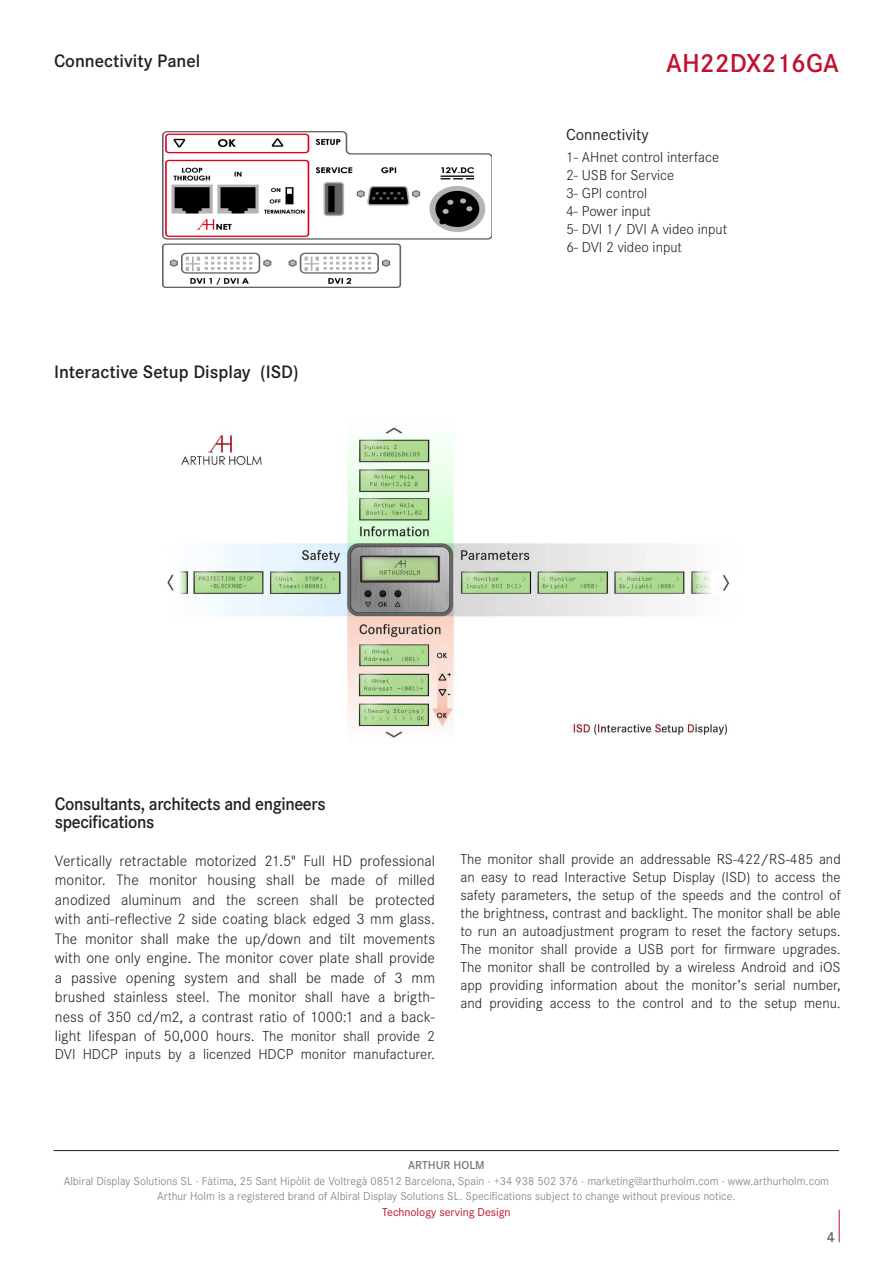
<style>
.page{position:relative;width:893px;height:1263px;background:#fff}
.page>*{position:absolute;margin:0;border:0;box-sizing:border-box;transform-origin:0 0}
.t1{font:600 27px "Corporate S";color:#c3102f}
.t2{font:600 18.75px "Corporate S";letter-spacing:-.015em;color:#231f20;scale:.95 1}
.t3{font:600 18.75px "Corporate S";letter-spacing:-.015em;color:#231f20}
.t4{font:16.5px "Corporate S";color:#231f20}
.t5{font:300 15.75px/19.5px "Corporate S";letter-spacing:.005em;color:#231f20;text-align:justify}
.t6{font:300 15px/18px "Corporate S";color:#231f20;text-align:justify}
.t7{font:600 15px "Corporate S";color:#636366}
.t8{font:300 12px "Corporate S";letter-spacing:.005em;color:#76787b}
.t9{font:12px "Corporate S";color:#c3102f}
.t10{font:600 12px "Corporate S";color:#76787b}
.s1{font-size:15px}
</style>
<div class="page">
<hr style="left:839px;top:1210px;width:1px;height:32px;background:#c3102f">
<hr style="left:54px;top:1150px;width:785px;height:1px;background:#231f20">
<img style="left:167px;top:427px;width:563px;height:311px">
<div style="left:544px;top:720px;width:26px;height:16px;background:#fff"></div>
<img style="left:163px;top:132px;width:329px;height:156px">
<p class="t3" style="left:54px;top:48px;width:148px">Connectivity Panel</p>
<p class="t3" style="left:54px;top:359px;width:246px">Interactive Setup Display (ISD)</p>
<p class="t1" style="left:666px;top:45px;width:174px">AH22DX216GA</p>
<p class="t4" style="left:566px;top:124px;width:84px">Connectivity</p>
<p class="t6" style="left:566px;top:148px;width:155px">1- AHnet control interface</p>
<p class="t6" style="left:566px;top:166px;width:110px">2- USB for Service</p>
<p class="t6" style="left:566px;top:184px;width:83px">3- GPI control</p>
<p class="t6" style="left:566px;top:202px;width:87px">4- Power input</p>
<p class="t6" style="left:566px;top:220px;width:163px">5- DVI 1/ DVI A video input</p>
<p class="t6" style="left:566px;top:238px;width:118px">6- DVI 2 video input</p>
<p class="t2" style="left:55px;top:791px;width:287px">Consultants, architects and engineers</p>
<p class="t2" style="left:55px;top:809px;width:106px">specifications</p>
<p class="t5" style="left:55px;top:850px;width:382px">Vertically retractable motorized 21.5" Full HD professional</p>
<p class="t5" style="left:55px;top:869px;width:382px">monitor. The monitor housing shall be made of milled</p>
<p class="t5" style="left:55px;top:889px;width:382px">anodized aluminum and the screen shall be protected</p>
<p class="t5" style="left:55px;top:908px;width:382px">with anti-reflective 2 side coating black edged 3 mm glass.</p>
<p class="t5" style="left:55px;top:928px;width:382px">The monitor shall make the up/down and tilt movements</p>
<p class="t5" style="left:55px;top:947px;width:382px">with one only engine. The monitor cover plate shall provide</p>
<p class="t5" style="left:55px;top:967px;width:382px">a passive opening system and shall be made of 3 mm</p>
<p class="t5" style="left:55px;top:986px;width:382px">brushed stainless steel. The monitor shall have a brigth&shy;ness of 350 cd/m2, a contrast ratio of 1000:1 and a back&shy;light lifespan of 50,000 hours. <span class="s1">The monitor shall provide 2</span></p>
<p class="t6" style="left:55px;top:1045px;width:382px">DVI HDCP inputs by a licenzed HDCP monitor manufacturer.</p>
<p class="t6" style="left:461px;top:850px;width:382px">The monitor shall provide an addressable RS-422/RS-485 and an easy to read Interactive Setup Display (ISD) to access the safety parameters, the setup of the speeds and the control of the brightness, contrast and backlight. The monitor shall be able to run an autoadjustment program to reset the factory setups.<br>The monitor shall provide a USB port for firmware upgrades.<br>The monitor shall be controlled by a wireless Android and iOS app providing information about the monitor’s serial number, and providing access to the control and to the setup menu.</p>
<p class="t10" style="left:408px;top:1157px;width:78px">ARTHUR HOLM</p>
<p class="t8" style="left:64px;top:1173px;width:767px">Albiral Display Solutions SL · Fàtima, 25 Sant Hipòlit de Voltregà 08512 Barcelona, Spain · +34 938 502 376 · marketing@arthurholm.com · www.arthurholm.com</p>
<p class="t8" style="left:157px;top:1188px;width:580px">Arthur Holm is a registered brand of Albiral Display Solutions SL. Specifications subject to change without previous notice.</p>
<p class="t9" style="left:382px;top:1204px;width:130px">Technology serving Design</p>
<p class="t7" style="left:827px;top:1227px;width:10px">4</p>
</div>
